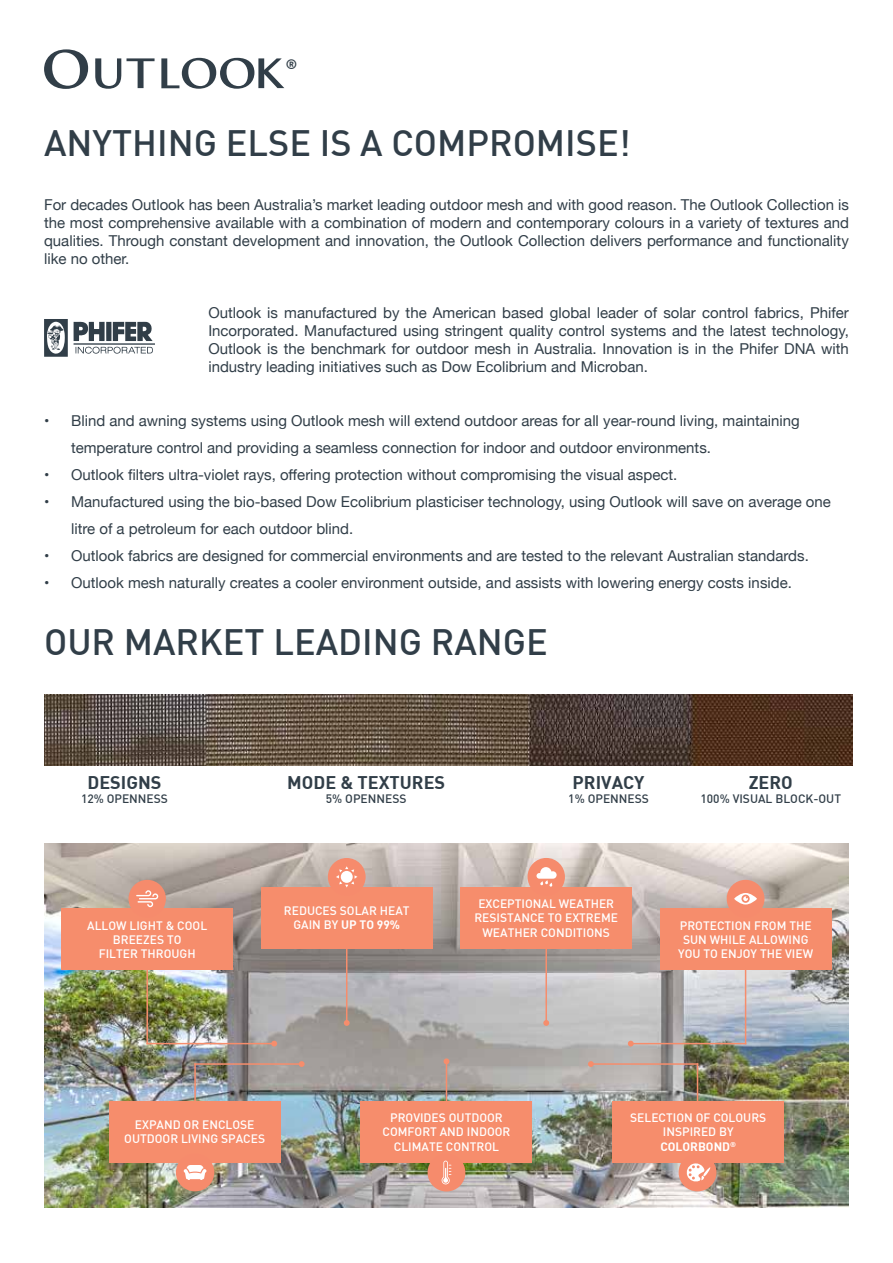
<style>
.page{position:relative;width:893px;height:1263px;background:#fff}
.page>*{position:absolute;margin:0;border:0;box-sizing:border-box;transform-origin:0 0}
.t1{font:500 36px "DIN";color:#313e48}
.t2{font:700 18px "DIN";color:#313e48}
.t3{font:15px/18px "Helvetica Neue";color:#313e48;text-align:justify}
.t4{font:700 13.5px "DIN";color:#313e48}
.t5{font:500 12px/14.4px "DIN";color:#fff;text-align:center}
.t6{font:500 12px "DIN";color:#313e48}
.s1{font-weight:700}
</style>
<div class="page">
<svg style="left:44px;top:49px;width:44px;height:40px"></svg>
<svg style="left:95px;top:58px;width:26px;height:31px"></svg>
<svg style="left:127px;top:58px;width:28px;height:30px"></svg>
<svg style="left:161px;top:58px;width:123px;height:31px"></svg>
<svg style="left:74px;top:322px;width:81px;height:32px"></svg>
<svg style="left:44px;top:319px;width:24px;height:38px"></svg>
<img style="left:44px;top:695px;width:808px;height:70px">
<img style="left:44px;top:843px;width:805px;height:365px">
<hr style="left:146px;top:966px;width:2px;height:78px;background:#f68d6c">
<hr style="left:745px;top:966px;width:1px;height:78px;background:#f68d6c">
<hr style="left:697px;top:1063px;width:1px;height:42px;background:#f68d6c">
<hr style="left:194px;top:1063px;width:2px;height:44px;background:#f68d6c">
<hr style="left:346px;top:940px;width:1px;height:83px;background:#f68d6c">
<hr style="left:446px;top:1061px;width:1px;height:46px;background:#f68d6c">
<hr style="left:545px;top:940px;width:2px;height:83px;background:#f68d6c">
<hr style="left:146px;top:1043px;width:128px;height:1px;background:#f68d6c">
<hr style="left:631px;top:1043px;width:115px;height:1px;background:#f68d6c">
<hr style="left:591px;top:1063px;width:107px;height:2px;background:#f68d6c">
<hr style="left:194px;top:1063px;width:108px;height:2px;background:#f68d6c">
<svg style="left:271px;top:1041px;width:6px;height:5px"></svg>
<svg style="left:628px;top:1041px;width:6px;height:5px"></svg>
<svg style="left:588px;top:1061px;width:6px;height:6px"></svg>
<svg style="left:299px;top:1061px;width:6px;height:6px"></svg>
<svg style="left:344px;top:1020px;width:6px;height:6px"></svg>
<svg style="left:444px;top:1058px;width:5px;height:6px"></svg>
<svg style="left:543px;top:1020px;width:6px;height:6px"></svg>
<div style="left:129px;top:880px;width:37px;height:38px;background:#f68b6c;border-radius:50%"></div>
<svg style="left:61px;top:890px;width:172px;height:80px;background:#ea9376"></svg>
<div style="left:328px;top:858px;width:38px;height:38px;background:#f68b6c;border-radius:50%"></div>
<svg style="left:261px;top:866px;width:172px;height:82px;background:#ea957a"></svg>
<div style="left:527px;top:858px;width:38px;height:38px;background:#f68b6c;border-radius:50%"></div>
<svg style="left:460px;top:867px;width:172px;height:81px;background:#ed987d"></svg>
<div style="left:727px;top:880px;width:37px;height:38px;background:#f68b6c;border-radius:50%"></div>
<svg style="left:660px;top:893px;width:172px;height:77px;background:#ed9478"></svg>
<div style="left:176px;top:1153px;width:38px;height:38px;background:#f68b6c;border-radius:50%"></div>
<svg style="left:109px;top:1101px;width:172px;height:79px;background:#e59072"></svg>
<div style="left:428px;top:1153px;width:37px;height:38px;background:#f68b6c;border-radius:50%"></div>
<svg style="left:361px;top:1101px;width:171px;height:83px;background:#e18f70"></svg>
<div style="left:679px;top:1153px;width:37px;height:38px;background:#f68b6c;border-radius:50%"></div>
<svg style="left:612px;top:1101px;width:172px;height:82px;background:#e39072"></svg>
<p class="t4" style="left:286px;top:57px;width:13px">®</p>
<h1 class="t1" style="left:44px;top:126px;width:588px">ANYTHING ELSE IS A COMPROMISE!</h1>
<p class="t3" style="left:44px;top:196px;width:806px">For decades Outlook has been Australia’s market leading outdoor mesh and with good reason. The Outlook Collection is the most comprehensive available with a combination of modern and contemporary colours in a variety of textures and qualities. Through constant development and innovation, the Outlook Collection delivers performance and functionality like no other.</p>
<p class="t3" style="left:208px;top:304px;width:642px">Outlook is manufactured by the American based global leader of solar control fabrics, Phifer Incorporated. Manufactured using stringent quality control systems and the latest technology, Outlook is the benchmark for outdoor mesh in Australia. Innovation is in the Phifer DNA with industry leading initiatives such as Dow Ecolibrium and Microban.</p>
<p class="t3" style="left:71px;top:408px;width:730px;line-height:27px;text-indent:-27px">• Blind and awning systems using Outlook mesh will extend outdoor areas for all year-round living, maintaining temperature control and providing a seamless connection for indoor and outdoor environments.</p>
<p class="t3" style="left:44px;top:467px;width:635px">• Outlook filters ultra-violet rays, offering protection without compromising the visual aspect.</p>
<p class="t3" style="left:71px;top:489px;width:761px;line-height:27px;text-indent:-27px">• Manufactured using the bio-based Dow Ecolibrium plasticiser technology, using Outlook will save on average one litre of a petroleum for each outdoor blind.</p>
<p class="t3" style="left:44px;top:548px;width:766px">• Outlook fabrics are designed for commercial environments and are tested to the relevant Australian standards.</p>
<p class="t3" style="left:44px;top:575px;width:749px">• Outlook mesh naturally creates a cooler environment outside, and assists with lowering energy costs inside.</p>
<h1 class="t1" style="left:44px;top:625px;width:505px">OUR MARKET LEADING RANGE</h1>
<p class="t2" style="left:88px;top:774px;width:75px">DESIGNS</p>
<p class="t6" style="left:81px;top:793px;width:89px">12% OPENNESS</p>
<p class="t5" style="left:87px;top:919px;width:122px">ALLOW LIGHT &amp; COOL<br>BREEZES TO<br>FILTER THROUGH</p>
<p class="t2" style="left:287px;top:774px;width:159px">MODE &amp; TEXTURES</p>
<p class="t6" style="left:326px;top:793px;width:82px">5% OPENNESS</p>
<p class="t2" style="left:573px;top:774px;width:73px">PRIVACY</p>
<p class="t6" style="left:568px;top:793px;width:82px">1% OPENNESS</p>
<p class="t2" style="left:749px;top:774px;width:46px">ZERO</p>
<p class="t6" style="left:700px;top:793px;width:142px">100% VISUAL BLOCK-OUT</p>
<p class="t5" style="left:284px;top:904px;width:127px">REDUCES SOLAR HEAT<br>GAIN BY <span class="s1">UP TO 99%</span></p>
<p class="t5" style="left:474px;top:897px;width:145px">EXCEPTIONAL WEATHER<br>RESISTANCE TO EXTREME<br>WEATHER CONDITIONS</p>
<p class="t5" style="left:678px;top:919px;width:136px">PROTECTION FROM THE<br>SUN WHILE ALLOWING<br>YOU TO ENJOY THE VIEW</p>
<p class="t5" style="left:124px;top:1118px;width:142px">EXPAND OR ENCLOSE<br>OUTDOOR LIVING SPACES</p>
<p class="t5" style="left:383px;top:1111px;width:129px">PROVIDES OUTDOOR<br>COMFORT AND INDOOR<br>CLIMATE CONTROL</p>
<p class="t5" style="left:630px;top:1111px;width:138px">SELECTION OF COLOURS<br>INSPIRED BY<br><span class="s1">COLORBOND</span><sup>®</sup></p>
</div>
